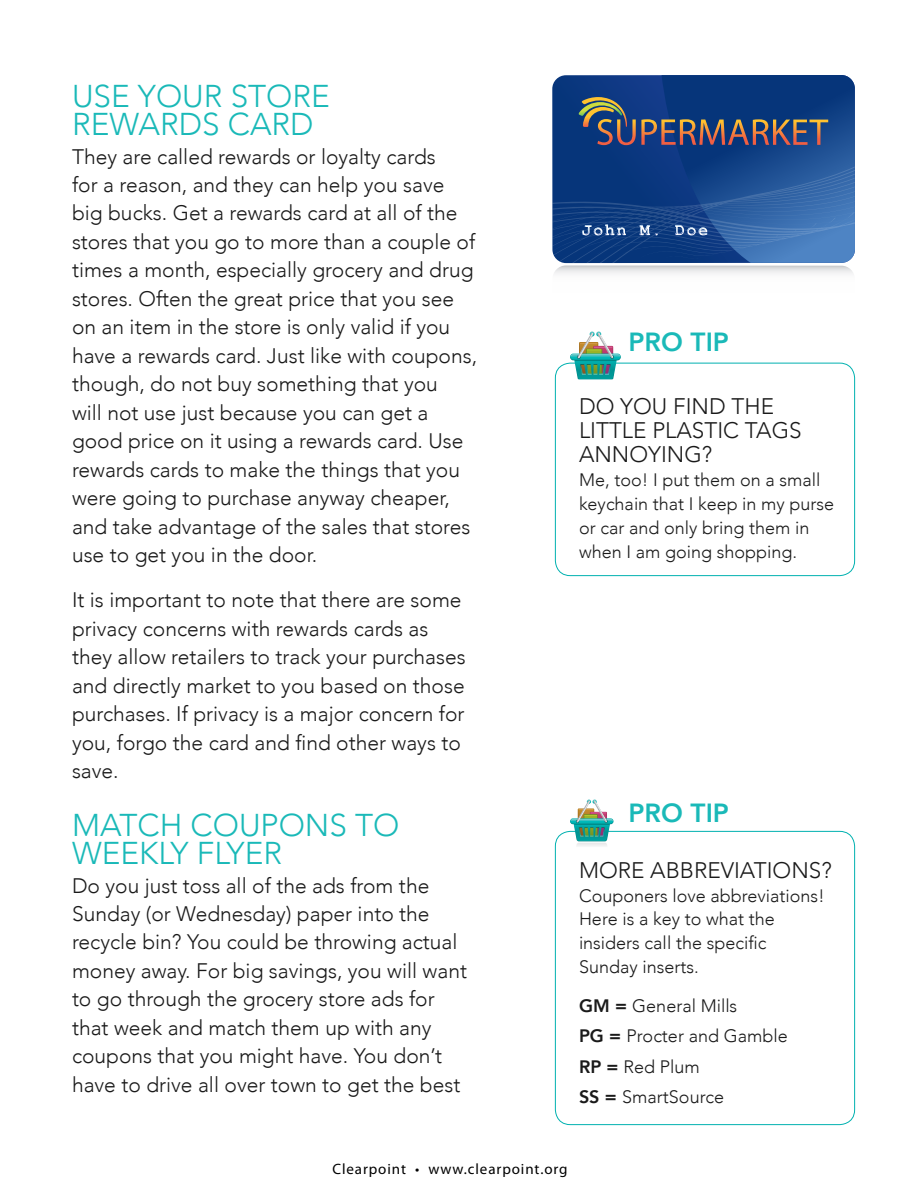
<style>
.page{position:relative;width:900px;height:1200px;background:#fff}
.page>*{position:absolute;margin:0;border:0;box-sizing:border-box;transform-origin:0 0}
.t1{font:300 31.5px/28.5px "Avenir";color:#1ab9b8}
.t2{font:800 26.25px "Avenir";color:#1ab9b8}
.t3{font:300 22.5px/24px "Avenir";color:#1a1a1a}
.t4{font:300 21px/28.5px "Avenir";color:#1a1a1a}
.t5{font:300 18px/24px "Avenir";color:#1a1a1a}
.t6{font:15px "Myriad Pro";letter-spacing:.06em;color:#000}
.s1{font-weight:800}
</style>
<div class="page">
<div style="left:555px;top:831px;width:300px;height:294px;border:1px solid #00b1b0;border-radius:15px"></div>
<svg style="left:570px;top:800px;width:44px;height:46px"></svg>
<div style="left:555px;top:363px;width:300px;height:213px;border:1px solid #00b1b0;border-radius:15px"></div>
<svg style="left:570px;top:332px;width:51px;height:47px"></svg>
<svg style="left:552px;top:75px;width:303px;height:199px;background:#2d548d"></svg>
<h1 class="t1" style="left:72px;top:81px;width:180px">Use You r Sto</h1>
<h1 class="t1" style="left:72px;top:81px;width:259px;text-indent:221px">re<br>Rewards Card</h1>
<p class="t4" style="left:72px;top:142px;width:407px">They are called rewards or loyalty cards<br>for a reason, and they can help you save big bucks. Get a rewards card at all of the stores that you go to more than a couple of times a month, especially grocery and drug stores. Often the great price that you see on an item in the store is only valid if you have a rewards card. Just like with coupons, though, do not buy something that you<br>will not use just because you can get a good price on it using a rewards card. Use rewards cards to make the things that you were going to purchase anyway cheaper, and take advantage of the sales that stores use to get you in the door.</p>
<p class="t4" style="left:72px;top:586px;width:395px">It is important to note that there are some privacy concerns with rewards cards as they allow retailers to track your purchases and directly market to you based on those purchases. If privacy is a major concern for you, forgo the card and find other ways to save.</p>
<h1 class="t1" style="left:72px;top:810px;width:69px">Match</h1>
<h1 class="t1" style="left:72px;top:810px;width:306px;text-indent:119px">Cou pons to<br>Weekly Flyer</h1>
<p class="t4" style="left:72px;top:871px;width:397px">Do you just toss all of the ads from the Sunday (or Wednesday) paper into the recycle bin? You could be throwing actual money away. For big savings, you will want to go through the grocery store ads for that week and match them up with any coupons that you might have. You don’t have to drive all over town to get the best</p>
<p class="t2" style="left:628px;top:322px;width:99px">PRO TIP</p>
<p class="t3" style="left:579px;top:394px;width:58px">Do you</p>
<p class="t3" style="left:579px;top:394px;width:224px;text-indent:94px">find the little plastic tags annoying?</p>
<p class="t5" style="left:579px;top:468px;width:257px">Me, too! I put them on a small keychain that I keep in my purse or car and only bring them in when I am going shopping.</p>
<p class="t2" style="left:628px;top:792px;width:99px">PRO TIP</p>
<p class="t3" style="left:579px;top:858px;width:254px">More abb reviations?</p>
<p class="t5" style="left:579px;top:883px;width:247px">Couponers love abbreviations!<br>Here is a key to what the insiders call the specific<br>Sunday inserts.</p>
<p class="t5" style="left:579px;top:991px;width:210px;line-height:30px"><span class="s1">GM =</span> General Mills<br><span class="s1">PG =</span> Procter and Gamble<br><span class="s1">RP =</span> Red Plum<br><span class="s1">SS =</span> SmartSource</p>
<p class="t6" style="left:332px;top:1159px;width:237px">Clearpoint • www.clearpoint.org</p>
</div>
